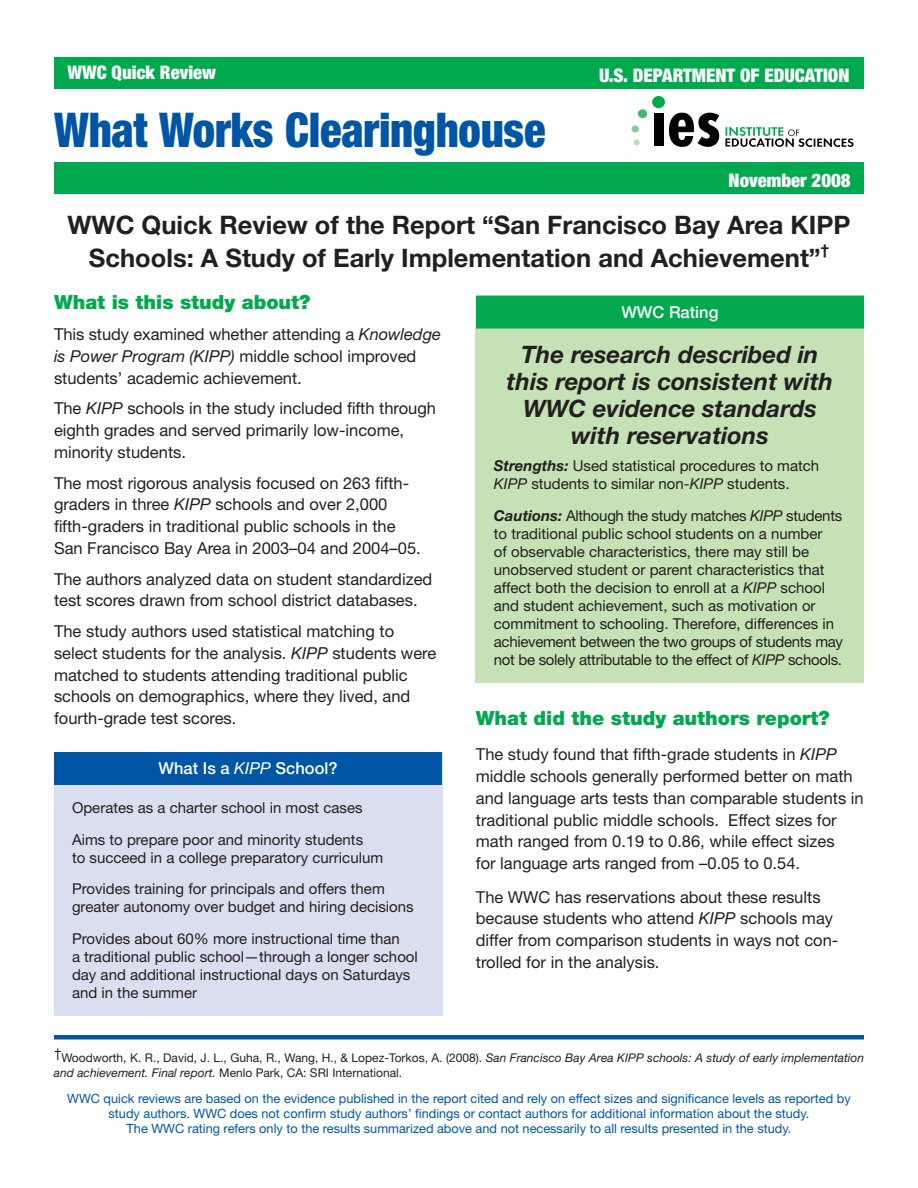
<style>
.page{position:relative;width:918px;height:1188px;background:#fff}
.page>*{position:absolute;margin:0;border:0;box-sizing:border-box;transform-origin:0 0}
.t1{font:900 condensed 48px "Helvetica Neue LT Std";letter-spacing:-.005em;color:#0155a5;scale:.93 1}
.t2{font:700 25.5px/33px "Helvetica Neue LT Std";color:#231f20;text-align:center}
.t3{font:italic 700 24px/27px "Helvetica Neue LT Std";color:#231f20;text-align:center}
.t4{font:900 19.5px "Helvetica Neue LT Std";color:#00a94e}
.t5{font:900 condensed 18.75px "Helvetica Neue LT Std";color:#fff}
.t6{font:16.5px/21.8px "Helvetica Neue LT Std";color:#231f20}
.t7{font:500 16.5px "Helvetica Neue LT Std";color:#fff}
.t8{font:15px/18px "Helvetica Neue LT Std";color:#231f20}
.t9{font:700 14.85px "Helvetica Neue LT Std";color:#231f20}
.t10{font:12.75px/15px "Helvetica Neue LT Std";color:#0155a5;text-align:center}
.t11{font:12px/15px "Helvetica Neue LT Std";color:#231f20}
.s1{font-style:italic}
.s2{font-weight:400;font-style:italic}
.s3{font-weight:700;font-style:italic}
</style>
<div class="page">
<div style="left:54px;top:57px;width:810px;height:31px;background:#00a94e"></div>
<div style="left:638px;top:109px;width:9px;height:9px;background:#3eb872;border-radius:50%"></div>
<div style="left:632px;top:126px;width:7px;height:7px;background:#88cc9c;border-radius:50%"></div>
<svg style="left:634px;top:139px;width:6px;height:6px"></svg>
<div style="left:652px;top:96px;width:13px;height:12px;background:#00a94e;border-radius:50%"></div>
<div style="left:654px;top:113px;width:10px;height:33px;background:#000101"></div>
<svg style="left:669px;top:113px;width:50px;height:34px"></svg>
<svg style="left:725px;top:127px;width:128px;height:20px"></svg>
<div style="left:54px;top:1035px;width:810px;height:5px;background:#0155a5"></div>
<div style="left:54px;top:162px;width:810px;height:32px;background:#00a94e"></div>
<div style="left:476px;top:328px;width:388px;height:355px;background:#c5e1b5"></div>
<div style="left:477px;top:296px;width:386px;height:32px;background:#00a94e"></div>
<div style="left:476px;top:296px;width:388px;height:33px;border:2px solid #00a94e"></div>
<div style="left:54px;top:785px;width:388px;height:231px;background:#d9dfef"></div>
<div style="left:55px;top:753px;width:386px;height:31px;background:#0155a5"></div>
<div style="left:54px;top:752px;width:388px;height:33px;border:2px solid #0155a5"></div>
<p class="t5" style="left:68px;top:61px;width:150px">WWC Quick Review</p>
<h1 class="t1" style="left:54px;top:100px;width:530px">What Works Clearinghouse</h1>
<p class="t5" style="left:599px;top:64px;width:252px">U.S. DEPARTMENT OF EDUCATION</p>
<p class="t5" style="left:729px;top:169px;width:124px">November 2008</p>
<h2 class="t2" style="left:68px;top:207px;width:784px">WWC Quick Review of the Report “San Francisco Bay Area KIPP<br>Schools: A Study of Early Implementation and Achievement”</h2>
<p class="t9" style="left:821px;top:240px;width:10px">†</p>
<p class="t4" style="left:54px;top:291px;width:258px">What is this study about?</p>
<p class="t6" style="left:54px;top:323px;width:388px">This study examined whether attending a <span class="s1">Knowledge is Power Program (KIPP)</span> middle school improved students’ academic achievement.</p>
<p class="t6" style="left:54px;top:398px;width:384px">The <span class="s1">KIPP</span> schools in the study included fifth through eighth grades and served primarily low-income, minority students.</p>
<p class="t6" style="left:54px;top:472px;width:368px">The most rigorous analysis focused on 263 fifth&shy;graders in three <span class="s1">KIPP</span> schools and over 2,000 fifth-graders in traditional public schools in the San Francisco Bay Area in 2003–04 and 2004–05.</p>
<p class="t6" style="left:54px;top:568px;width:380px">The authors analyzed data on student standardized test scores drawn from school district databases.</p>
<p class="t6" style="left:54px;top:620px;width:384px">The study authors used statistical matching to select students for the analysis. <span class="s1">KIPP</span> students were matched to students attending traditional public schools on demographics, where they lived, and fourth-grade test scores.</p>
<p class="t7" style="left:159px;top:759px;width:181px">What Is a <span class="s2">KIPP</span> School?</p>
<p class="t8" style="left:72px;top:792px;width:293px;line-height:31.5px">Operates as a charter school in most cases<br>Aims to prepare poor and minority students</p>
<p class="t8" style="left:72px;top:841px;width:314px;line-height:31.5px">to succeed in a college preparatory curriculum<br>Provides training for principals and offers them</p>
<p class="t8" style="left:72px;top:891px;width:343px;line-height:31.5px">greater autonomy over budget and hiring decisions<br>Provides about 60% more instructional time than</p>
<p class="t8" style="left:72px;top:947px;width:347px">a traditional public school—through a longer school day and additional instructional days on Saturdays and in the summer</p>
<p class="t7" style="left:621px;top:302px;width:99px">WWC Rating</p>
<h3 class="t3" style="left:507px;top:341px;width:328px">The research described in this report is consistent with<br>WWC evidence standards with reservations</h3>
<p class="t8" style="left:494px;top:457px;width:327px"><span class="s3">Strengths:</span> Used statistical procedures to match<br><span class="s1">KIPP</span> students to similar non-<span class="s1">KIPP</span> students.</p>
<p class="t8" style="left:494px;top:506px;width:351px"><span class="s3">Cautions:</span> Although the study matches <span class="s1">KIPP</span> students to traditional public school students on a number<br>of observable characteristics, there may still be unobserved student or parent characteristics that affect both the decision to enroll at a <span class="s1">KIPP</span> school and student achievement, such as motivation or commitment to schooling. Therefore, differences in achievement between the two groups of students may not be solely attributable to the effect of <span class="s1">KIPP</span> schools.</p>
<p class="t4" style="left:476px;top:706px;width:355px">What did the study authors report?</p>
<p class="t6" style="left:476px;top:743px;width:389px">The study found that fifth-grade students in <span class="s1">KIPP </span>middle schools generally performed better on math and language arts tests than comparable students in traditional public middle schools. Effect sizes for math ranged from 0.19 to 0.86, while effect sizes<br>for language arts ranged from –0.05 to 0.54.</p>
<p class="t6" style="left:476px;top:886px;width:364px">The WWC has reservations about these results because students who attend <span class="s1">KIPP</span> schools may differ from comparison students in ways not con&shy;trolled for in the analysis.</p>
<p class="t11" style="left:54px;top:1050px;width:812px"><sup>†</sup>Woodworth, K. R., David, J. L., Guha, R., Wang, H., &amp; Lopez-Torkos, A. (2008). <span class="s1">San Francisco Bay Area KIPP schools: A study of early implementation and achievement. Final report.</span> Menlo Park, CA: SRI International.</p>
<p class="t10" style="left:67px;top:1091px;width:785px">WWC quick reviews are based on the evidence published in the report cited and rely on effect sizes and significance levels as reported by study authors. WWC does not confirm study authors’ findings or contact authors for additional information about the study.<br>The WWC rating refers only to the results summarized above and not necessarily to all results presented in the study.</p>
</div>
